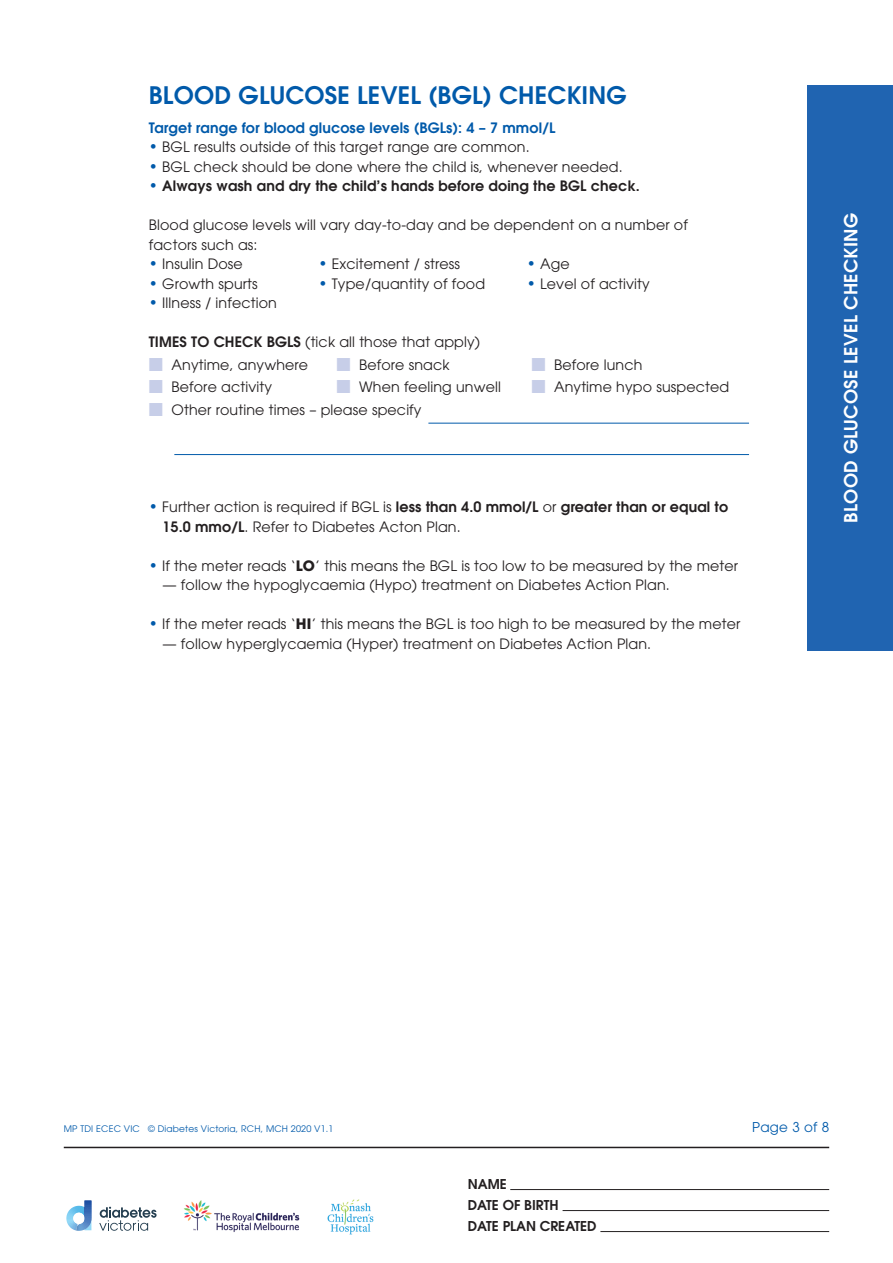
<style>
.page{position:relative;width:893px;height:1263px;background:#fff}
.page>*{position:absolute;margin:0;border:0;box-sizing:border-box;transform-origin:0 0}
.t1{font:600 24px "Avant Garde";letter-spacing:.01em;color:#015aaa}
.t2{font:600 18px "Avant Garde";letter-spacing:.02em;color:#fff}
.t3{font:14.25px/19.5px "Avant Garde";letter-spacing:.01em;color:#231f20}
.t4{font:600 14.25px "Avant Garde";letter-spacing:.01em;color:#231f20}
.t5{font:600 14.25px "Avant Garde";letter-spacing:.01em;color:#015aaa}
.t6{font:600 13.5px/21px "Avant Garde";color:#231f20}
.t7{font:13.5px "Avant Garde";color:#015aaa}
.t8{font:9px "Avant Garde";letter-spacing:.02em;color:#015aaa}
.s1{font-size:15px;color:#015aaa}
.s2{font-weight:400;font-size:15px;color:#015aaa}
.s3{font-weight:600}
.s4{color:#c7cee8}
.s5{font-weight:700}
</style>
<div class="page">
<svg style="left:99px;top:1207px;width:58px;height:24px"></svg>
<img style="left:76px;top:1230px;width:15px;height:1px">
<svg style="left:66px;top:1200px;width:25px;height:30px"></svg>
<img style="left:328px;top:1199px;width:46px;height:35px">
<img style="left:184px;top:1200px;width:116px;height:32px">
<hr style="left:64px;top:1147px;width:765px;height:1px;background:#231f20">
<hr style="left:510px;top:1189px;width:319px;height:1px;background:#231f20">
<hr style="left:563px;top:1210px;width:266px;height:1px;background:#231f20">
<hr style="left:600px;top:1231px;width:229px;height:1px;background:#231f20">
<hr style="left:428px;top:423px;width:321px;height:1px;background:#015aaa">
<hr style="left:174px;top:454px;width:575px;height:1px;background:#015aaa">
<div style="left:808px;top:85px;width:85px;height:566px;background:#2064b1"></div>
<h1 class="t1" style="left:149px;top:80px;width:140px">BLOOD GLUCO</h1>
<h1 class="t1" style="left:325px;top:80px;width:283px">SE LEVEL (BGL) CH ECKING</h1>
<p class="t5" style="left:149px;top:118px;width:408px">Target range for blood glucose levels (BGLs): 4 – 7 mmol/L</p>
<p class="t3" style="left:149px;top:137px;width:382px"><span class="s1">•</span> BGL results outside of this target range are common.</p>
<p class="t3" style="left:149px;top:157px;width:475px"><span class="s1">•</span> BGL check should be done where the child is, whenever needed.</p>
<p class="t4" style="left:149px;top:177px;width:492px"><span class="s2">•</span> Always wash and dry the child’s hands before doing the BGL check.</p>
<p class="t3" style="left:149px;top:215px;width:540px">Blood glucose levels will vary day-to-day and be dependent on a number of factors such as:</p>
<p class="t3" style="left:149px;top:254px;width:96px"><span class="s1">•</span> Insulin Dose</p>
<p class="t3" style="left:318px;top:254px;width:143px"><span class="s1">•</span> Excitement / stress</p>
<p class="t3" style="left:527px;top:254px;width:45px"><span class="s1">•</span> Age</p>
<p class="t3" style="left:149px;top:274px;width:110px"><span class="s1">•</span> Growth spurts</p>
<p class="t3" style="left:318px;top:274px;width:168px"><span class="s1">•</span> Type/quantity of food</p>
<p class="t3" style="left:527px;top:274px;width:125px"><span class="s1">•</span> Level of activity</p>
<p class="t3" style="left:149px;top:293px;width:130px"><span class="s1">•</span> Illness / infection</p>
<p class="t3" style="left:149px;top:332px;width:333px"><span class="s3">TIMES TO CH ECK BGLS</span> (tick all those that apply)</p>
<p class="t3" style="left:149px;top:355px;width:161px"><span class="s4">■</span> Anytime, anywhere</p>
<p class="t3" style="left:336px;top:355px;width:115px"><span class="s4">■</span> Before snack</p>
<p class="t3" style="left:531px;top:355px;width:113px"><span class="s4">■</span> Before lunch</p>
<p class="t3" style="left:149px;top:377px;width:125px"><span class="s4">■</span> Before activity</p>
<p class="t3" style="left:336px;top:377px;width:166px"><span class="s4">■</span> When feeling unwell</p>
<p class="t3" style="left:531px;top:377px;width:199px"><span class="s4">■</span> Anytime hypo suspected</p>
<p class="t3" style="left:149px;top:400px;width:274px"><span class="s4">■</span> Other routine times – please specify</p>
<p class="t3" style="left:162px;top:497px;width:567px;text-indent:-14px"><span class="s1">•</span> Further action is required if BGL is <span class="s3">less than 4.0 mmol/L</span> or <span class="s3">greater than or equal to<br>15.0 mmo/L</span>. Refer to Diabetes Acton Plan.</p>
<p class="t3" style="left:149px;top:556px;width:591px"><span class="s1">•</span> If the meter reads ‘<span class="s5">LO</span>’ this means the BGL is too low to be measured by the meter</p>
<p class="t3" style="left:162px;top:575px;width:509px">— follow the hypoglycaemia (Hypo) treatment on Diabetes Action Plan.</p>
<p class="t3" style="left:149px;top:614px;width:593px"><span class="s1">•</span> If the meter reads ‘<span class="s5">HI</span>’ this means the BGL is too high to be measured by the meter</p>
<p class="t3" style="left:162px;top:634px;width:490px">— follow hyperglycaemia (Hyper) treatment on Diabetes Action Plan.</p>
<p class="t2" style="left:839px;top:523px;width:311px;rotate:-90deg">blood glucose level checking</p>
<p class="t8" style="left:64px;top:1123px;width:40px">MP TDI ECEC</p>
<p class="t8" style="left:124px;top:1123px;width:12px">VIC</p>
<p class="t8" style="left:148px;top:1123px;width:101px">© Diabetes Victoria, RCH</p>
<p class="t8" style="left:261px;top:1123px;width:74px">, MCH 2020 V1.1</p>
<p class="t7" style="left:752px;top:1119px;width:79px">Page 3 of 8</p>
<p class="t6" style="left:468px;top:1173px;width:39px">Name<br>Date</p>
<p class="t6" style="left:503px;top:1194px;width:58px">of Birth</p>
<p class="t6" style="left:468px;top:1215px;width:18px">Date</p>
<p class="t6" style="left:503px;top:1215px;width:64px">plan created</p>
</div>
